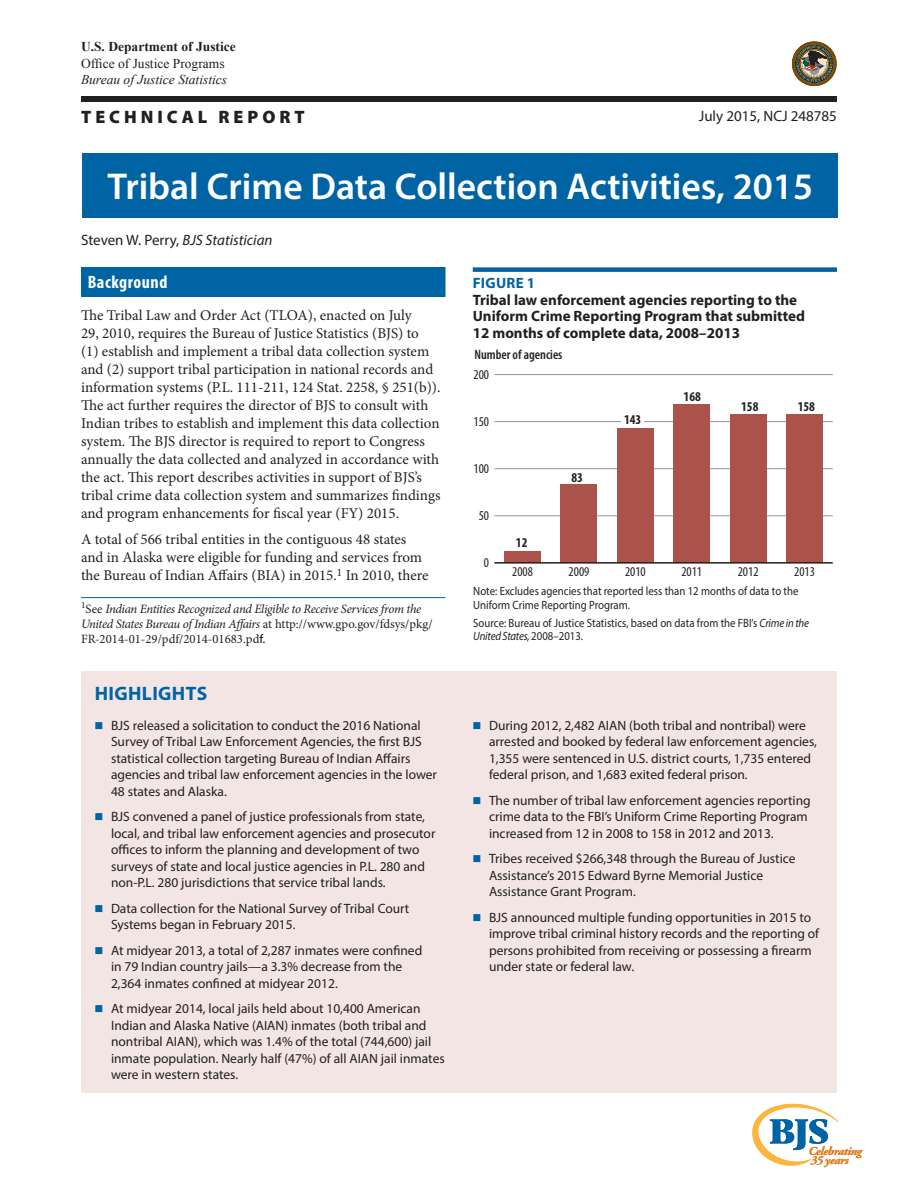
<style>
.page{position:relative;width:918px;height:1188px;background:#fff}
.page>*{position:absolute;margin:0;border:0;box-sizing:border-box;transform-origin:0 0}
.t1{font:600 37.5px "Myriad Pro";color:#fff}
.Highlights_head{font:700 19.5px "Myriad Pro";letter-spacing:.02em;color:#0064a4}
.t2{font:900 18px "Myriad Pro";letter-spacing:.22em;color:#231f20}
.Subhead_1{font:700 condensed 18px "Myriad Pro";letter-spacing:.03em;color:#fff}
.Body_text{font:15px/18px "Minion Pro";color:#231f20}
.Figure_title{font:700 15px/16.5px "Myriad Pro";color:#231f20}
.Author{font:italic 15px "Myriad Pro";color:#231f20}
.Date___number{font:15px "Myriad Pro";color:#231f20}
.t3{font:700 15px "Myriad Pro";color:#0064a4}
.t4{font:13.5px/16.5px "Myriad Pro";color:#231f20}
.t5{font:condensed 13.5px "Myriad Pro";color:#231f20}
.t6{font:italic 13.5px "Times New Roman";color:#231f20}
.t7{font:700 13.5px "Times New Roman";color:#231f20}
.t8{font:13.5px "Times New Roman";color:#231f20}
.t9{font:600 condensed 13.5px "Myriad Pro";color:#231f20}
.t10{font:700 condensed 13.5px "Myriad Pro";color:#231f20}
.Footnote{font:italic 12.75px/15px "Minion Pro";letter-spacing:-.03em;color:#231f20}
.t11{font:italic 700 12.15px/9.4px "Adobe Garamond Pro";letter-spacing:-.03em;color:#e37c1c}
.Table_notes{font:12px/13.5px "Myriad Pro";color:#231f20;scale:.9 1}
.s1{font-style:normal}
.s2{font-family:"Calibri";font-style:normal;color:#000}
.s3{font-style:italic}
</style>
<div class="page">
<svg style="left:792px;top:42px;width:44px;height:44px"></svg>
<div style="left:81px;top:96px;width:756px;height:6px;background:#231f20"></div>
<div style="left:83px;top:153px;width:755px;height:65px;background:#0064a4"></div>
<div style="left:81px;top:671px;width:756px;height:422px;background:#f2e5e4"></div>
<svg style="left:752px;top:1104px;width:86px;height:62px"></svg>
<div style="left:81px;top:267px;width:365px;height:30px;background:#0064a4"></div>
<hr style="left:81px;top:597px;width:365px;height:1px;background:#0064a4">
<hr style="left:494px;top:515px;width:339px;height:1px;background:#939598">
<hr style="left:494px;top:468px;width:339px;height:1px;background:#939598">
<hr style="left:494px;top:421px;width:339px;height:1px;background:#939598">
<hr style="left:494px;top:374px;width:339px;height:1px;background:#939598">
<div style="left:505px;top:552px;width:36px;height:11px;background:#ab524a"></div>
<div style="left:561px;top:485px;width:36px;height:78px;background:#ab524a"></div>
<div style="left:617px;top:428px;width:36px;height:135px;background:#ab524a"></div>
<div style="left:674px;top:405px;width:36px;height:158px;background:#ab524a"></div>
<div style="left:730px;top:414px;width:36px;height:149px;background:#ab524a"></div>
<div style="left:787px;top:414px;width:36px;height:149px;background:#ab524a"></div>
<hr style="left:494px;top:562px;width:339px;height:2px;background:#231f20">
<div style="left:621px;top:417px;width:23px;height:6px;background:#fff"></div>
<div style="left:473px;top:267px;width:364px;height:5px;background:#0064a4"></div>
<p class="t7" style="left:81px;top:37px;width:156px">U.S. Department of Justice</p>
<p class="t8" style="left:81px;top:54px;width:145px">Office of Justice Programs</p>
<p class="t6" style="left:81px;top:70px;width:148px">Bureau of Justice Statistics</p>
<h3 class="t2" style="left:81px;top:105px;width:225px">TECHNICAL REPORT</h3>
<p class="Date___number" style="left:699px;top:106px;width:140px">July 2015, NCJ 248785</p>
<p class="t1" style="left:108px;top:163px;width:707px">Tribal Crime Data Collection Activities, 2015</p>
<p class="Author" style="left:81px;top:231px;width:193px"><span class="s1">Steven W. Perry,</span> BJS Statistician</p>
<p class="Subhead_1" style="left:88px;top:271px;width:81px">Background</p>
<p class="Body_text" style="left:81px;top:306px;width:361px">The Tribal Law and Order Act (TLOA), enacted on July<br>29, 2010, requires the Bureau of Justice Statistics (BJS) to<br>(1) establish and implement a tribal data collection system and (2) support tribal participation in national records and information systems (P.L. 111-211, 124 Stat. 2258, § 251(b)).<br>The act further requires the director of BJS to consult with Indian tribes to establish and implement this data collection system. The BJS director is required to report to Congress annually the data collected and analyzed in accordance with the act. This report describes activities in support of BJS’s tribal crime data collection system and summarizes findings and program enhancements for fiscal year (FY) 2015.</p>
<p class="Body_text" style="left:81px;top:531px;width:349px">A total of 566 tribal entities in the contiguous 48 states and in Alaska were eligible for funding and services from the Bureau of Indian Affairs (BIA) in 2015.<sup>1</sup> In 2010, there</p>
<p class="Footnote" style="left:81px;top:601px;width:353px"><sup>1</sup><span class="s1">See</span> Indian Entities Recognized and Eligible to Receive Services from the<br>United States Bureau of Indian Affairs <span class="s1">at http://www.gpo.gov/fdsys/pkg/<br>FR-2014-01-29/pdf/2014-01683.pd</span><span class="s2">f.</span></p>
<p class="Highlights_head" style="left:95px;top:680px;width:114px">HIGHLIGHTS</p>
<p class="t4" style="left:111px;top:717px;width:327px">BJS released a solicitation to conduct the 2016 National Survey of Tribal Law Enforcement Agencies, the first BJS statistical collection targeting Bureau of Indian Affairs agencies and tribal law enforcement agencies in the lower 48 states and Alaska.</p>
<p class="t4" style="left:111px;top:808px;width:326px">BJS convened a panel of justice professionals from state, local, and tribal law enforcement agencies and prosecutor offices to inform the planning and development of two surveys of state and local justice agencies in P.L. 280 and non-P.L. 280 jurisdictions that service tribal lands.</p>
<p class="t4" style="left:111px;top:900px;width:300px">Data collection for the National Survey of Tribal Court<br>Systems began in February 2015.</p>
<p class="t4" style="left:111px;top:942px;width:313px">At midyear 2013, a total of 2,287 inmates were confined in 79 Indian country jails—a 3.3% decrease from the<br>2,364 inmates confined at midyear 2012.</p>
<p class="t4" style="left:111px;top:1000px;width:335px">At midyear 2014, local jails held about 10,400 American Indian and Alaska Native (AIAN) inmates (both tribal and nontribal AIAN), which was 1.4% of the total (744,600) jail inmate population. Nearly half (47%) of all AIAN jail inmates were in western states.</p>
<p class="t3" style="left:473px;top:273px;width:64px">Figure 1</p>
<p class="Figure_title" style="left:473px;top:291px;width:334px">Tribal law enforcement agencies reporting to the<br>Uniform Crime Reporting Program that submitted<br>12 months of complete data, 2008–2013</p>
<p class="t9" style="left:474px;top:347px;width:90px">Number of agencies</p>
<p class="t5" style="left:474px;top:366px;width:17px">200</p>
<p class="t5" style="left:474px;top:414px;width:17px">150</p>
<p class="t5" style="left:474px;top:461px;width:17px">100</p>
<p class="t5" style="left:479px;top:508px;width:12px">50</p>
<p class="t5" style="left:484px;top:555px;width:7px">0</p>
<p class="t10" style="left:516px;top:534px;width:13px">12</p>
<p class="t10" style="left:571px;top:469px;width:13px">83</p>
<p class="t10" style="left:624px;top:412px;width:19px">143</p>
<p class="t10" style="left:684px;top:388px;width:19px">168</p>
<p class="t10" style="left:741px;top:398px;width:19px">158</p>
<p class="t10" style="left:798px;top:398px;width:19px">158</p>
<p class="t5" style="left:512px;top:563px;width:22px">2008</p>
<p class="t5" style="left:569px;top:563px;width:22px">2009</p>
<p class="t5" style="left:625px;top:563px;width:22px">2010</p>
<p class="t5" style="left:681px;top:563px;width:22px">2011</p>
<p class="t5" style="left:738px;top:563px;width:22px">2012</p>
<p class="t5" style="left:794px;top:563px;width:22px">2013</p>
<p class="Table_notes" style="left:473px;top:584px;width:363px">Note: Excludes agencies that reported less than 12 months of data to the<br>Uniform Crime Reporting Program.</p>
<p class="Table_notes" style="left:473px;top:616px;width:375px">Source: Bureau of Justice Statistics, based on data from the FBI’s <span class="s3">Crime in the<br>United States,</span> 2008–2013.</p>
<p class="t4" style="left:489px;top:717px;width:330px">During 2012, 2,482 AIAN (both tribal and nontribal) were arrested and booked by federal law enforcement agencies, 1,355 were sentenced in U.S. district courts, 1,735 entered federal prison, and 1,683 exited federal prison.</p>
<p class="t4" style="left:489px;top:792px;width:323px">The number of tribal law enforcement agencies reporting crime data to the FBI’s Uniform Crime Reporting Program increased from 12 in 2008 to 158 in 2012 and 2013.</p>
<p class="t4" style="left:489px;top:850px;width:308px">Tribes received $266,348 through the Bureau of Justice<br>Assistance’s 2015 Edward Byrne Memorial Justice<br>Assistance Grant Program.</p>
<p class="t4" style="left:489px;top:909px;width:332px">BJS announced multiple funding opportunities in 2015 to improve tribal criminal history records and the reporting of persons prohibited from receiving or possessing a firearm under state or federal law.</p>
<p class="t11" style="left:808px;top:1146px;width:55px">Celebrating<br>35 years</p>
</div>
